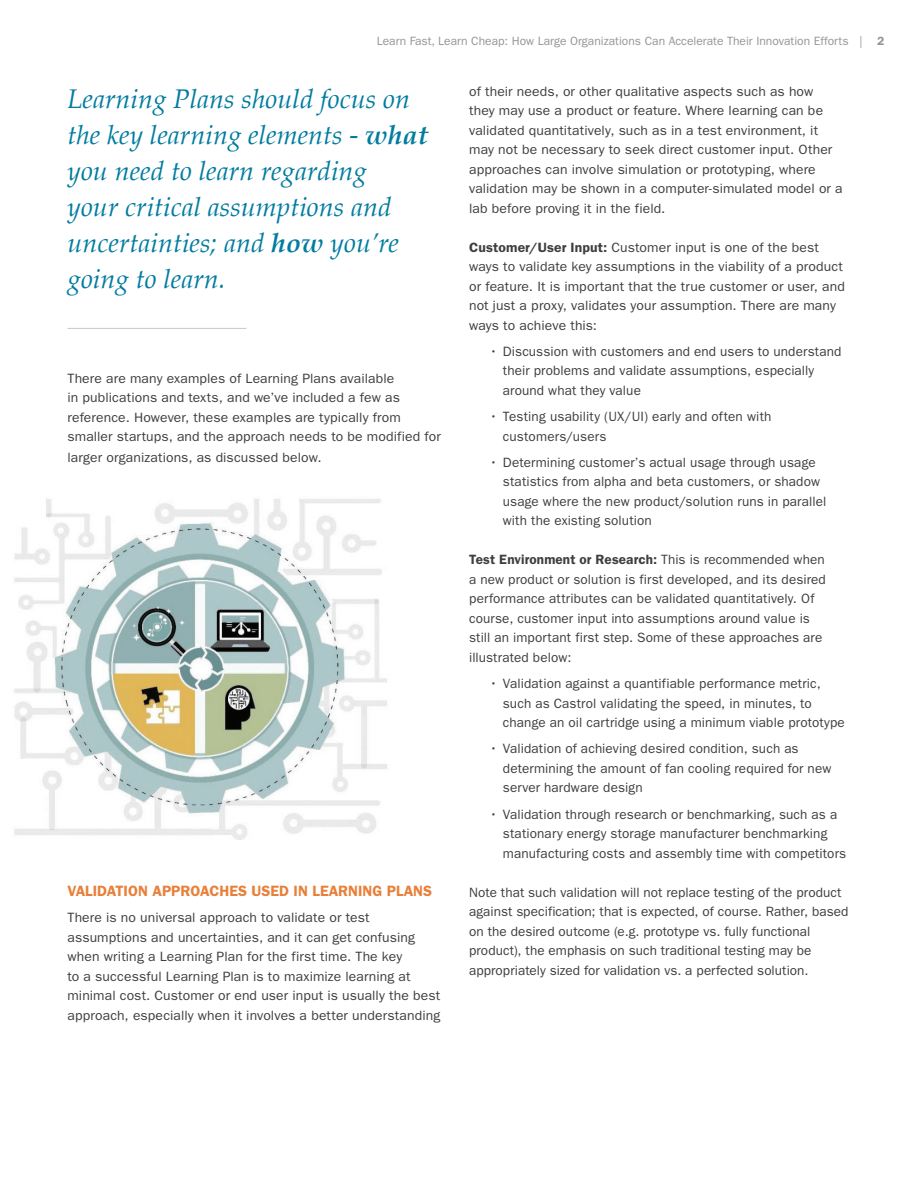
<style>
.page{position:relative;width:918px;height:1188px;background:#fff}
.page>*{position:absolute;margin:0;border:0;box-sizing:border-box;transform-origin:0 0}
.Section_Break_Blue{font:italic 27px/36px "Palatino";color:#027c9f}
.Body{font:600 15px "Franklin Gothic";color:#e8803a}
.Body-2{font:13.5px/19.5px "Franklin Gothic";letter-spacing:.01em;color:#3e3e3f}
.t1{font:12px "Franklin Gothic";color:#939598}
.s1{font-weight:600}
.s2{font-weight:700}
</style>
<div class="page">
<hr style="left:68px;top:328px;width:178px;height:1px;background:#c7c8ca">
<img style="left:14px;top:499px;width:373px;height:340px">
<p class="t1" style="left:377px;top:34px;width:509px">Learn Fast, Learn Cheap: How Large Organizations Can Accelerate Their Innovation Efforts | <span class="s1">2</span></p>
<p class="Section_Break_Blue" style="left:68px;top:80px;width:362px">Learning Plans should focus on the key learning elements - <span class="s2">what </span>you need to learn regarding<br>your critical assumptions and uncertainties; and <span class="s2">how</span> you’re going to learn.</p>
<p class="Body-2" style="left:68px;top:369px;width:375px">There are many examples of Learning Plans available<br>in publications and texts, and we’ve included a few as reference. However, these examples are typically from smaller startups, and the approach needs to be modified for</p>
<p class="Body-2" style="left:68px;top:448px;width:256px">larger organizations, as discussed below.</p>
<p class="Body" style="left:68px;top:882px;width:366px">VALIDATION APPROACHES USED IN LEARNING PLANS</p>
<p class="Body-2" style="left:68px;top:908px;width:375px">There is no universal approach to validate or test assumptions and uncertainties, and it can get confusing when writing a Learning Plan for the first time. The key<br>to a successful Learning Plan is to maximize learning at minimal cost. Customer or end user input is usually the best approach, especially when it involves a better understanding</p>
<p class="Body-2" style="left:469px;top:81px;width:375px">of their needs, or other qualitative aspects such as how<br>they may use a product or feature. Where learning can be validated quantitatively, such as in a test environment, it may not be necessary to seek direct customer input. Other approaches can involve simulation or prototyping, where validation may be shown in a computer-simulated model or a lab before proving it in the field.</p>
<p class="Body-2" style="left:469px;top:237px;width:377px"><span class="s1">Customer/User Input:</span> Customer input is one of the best ways to validate key assumptions in the viability of a product or feature. It is important that the true customer or user, and not just a proxy, validates your assumption. There are many ways to achieve this:</p>
<p class="Body-2" style="left:503px;top:342px;width:340px;text-indent:-14px">• Discussion with customers and end users to understand their problems and validate assumptions, especially around what they value</p>
<p class="Body-2" style="left:503px;top:407px;width:270px;text-indent:-14px">• Testing usability (UX/UI) early and often with customers/users</p>
<p class="Body-2" style="left:503px;top:453px;width:325px;text-indent:-14px">• Determining customer’s actual usage through usage statistics from alpha and beta customers, or shadow usage where the new product/solution runs in parallel with the existing solution</p>
<p class="Body-2" style="left:469px;top:550px;width:358px"><span class="s1">Test Environment or Research:</span> This is recommended when a new product or solution is first developed, and its desired performance attributes can be validated quantitatively. Of course, customer input into assumptions around value is still an important first step. Some of these approaches are illustrated below:</p>
<p class="Body-2" style="left:503px;top:674px;width:344px;text-indent:-14px">• Validation against a quantifiable performance metric, such as Castrol validating the speed, in minutes, to change an oil cartridge using a minimum viable prototype</p>
<p class="Body-2" style="left:503px;top:739px;width:330px;text-indent:-14px">• Validation of achieving desired condition, such as determining the amount of fan cooling required for new server hardware design</p>
<p class="Body-2" style="left:503px;top:804px;width:345px;text-indent:-14px">• Validation through research or benchmarking, such as a stationary energy storage manufacturer benchmarking manufacturing costs and assembly time with competitors</p>
<p class="Body-2" style="left:469px;top:882px;width:381px">Note that such validation will not replace testing of the product against specification; that is expected, of course. Rather, based on the desired outcome (e.g. prototype vs. fully functional product), the emphasis on such traditional testing may be appropriately sized for validation vs. a perfected solution.</p>
</div>
